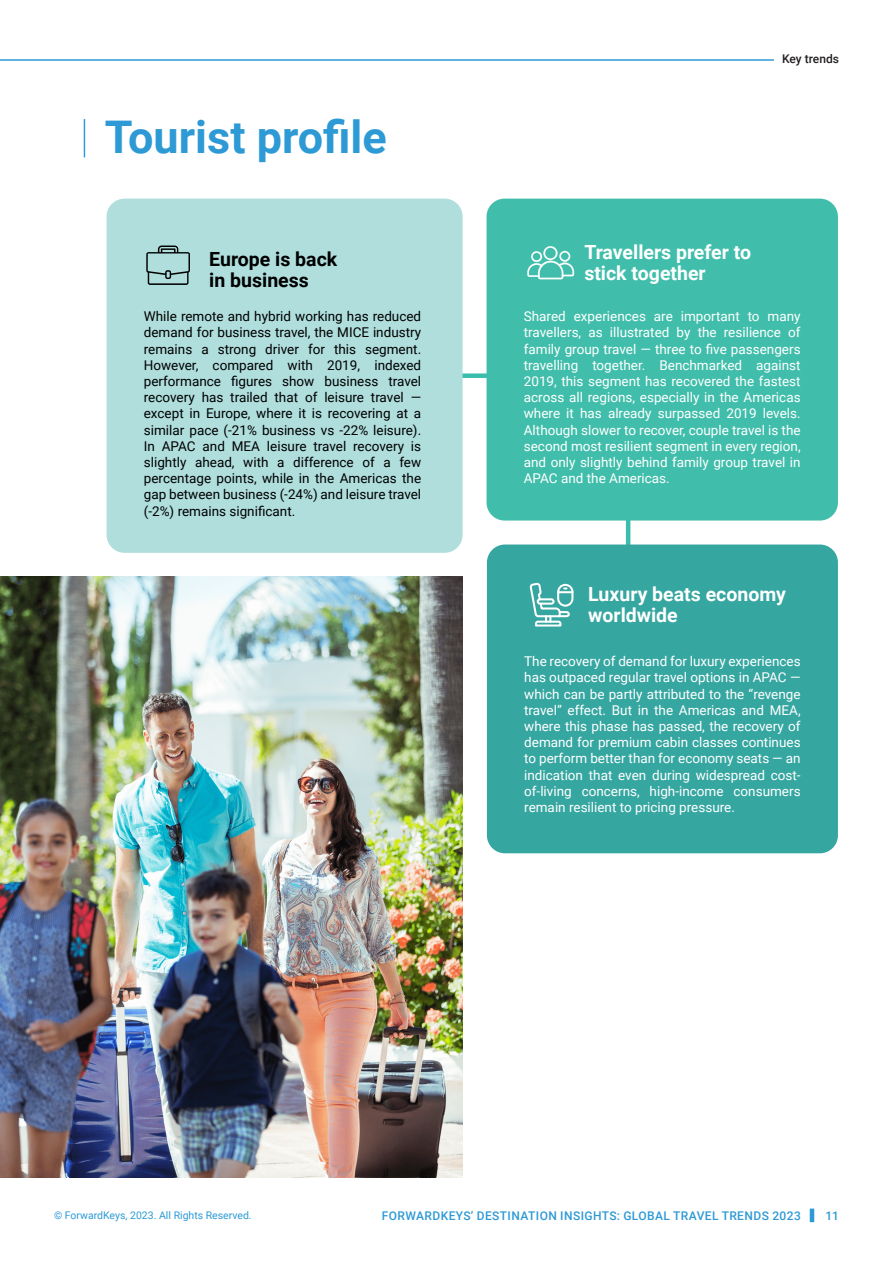
<style>
.page{position:relative;width:893px;height:1263px;background:#fff}
.page>*{position:absolute;margin:0;border:0;box-sizing:border-box;transform-origin:0 0}
.t1{font:700 45px "Roboto";color:#2d99d5}
.Body_FINAL{font:700 19.5px/21px "Roboto";color:#fff}
.Body_FINAL-2{font:700 19.5px/21px "Roboto";color:#000}
.Body_FINAL-3{font:13.5px/16.2px "Roboto";color:#fff;text-align:justify}
.Body_FINAL-4{font:13.5px/16.2px "Roboto";color:#000;text-align:justify}
.t2{font:500 12px "Roboto";letter-spacing:.035em;color:#2d99d5}
.t3{font:500 12px "Roboto";color:#231f20}
.t4{font:10.5px "Roboto";color:#2d99d5}
</style>
<div class="page">
<hr style="left:810px;top:1208px;width:4px;height:14px;background:#2d99d5">
<svg style="left:449px;top:373px;width:184px;height:267px"></svg>
<hr style="left:84px;top:119px;width:1px;height:38px;background:#319cdd">
<div style="left:107px;top:199px;width:356px;height:354px;background:#afdedd;border-radius:18px"></div>
<div style="left:486px;top:199px;width:352px;height:321px;background:#41beab;border-radius:18px"></div>
<div style="left:487px;top:544px;width:351px;height:309px;background:#36a6a1;border-radius:18px"></div>
<svg style="left:146px;top:246px;width:44px;height:39px"></svg>
<svg style="left:527px;top:246px;width:47px;height:33px"></svg>
<div style="left:557px;top:584px;width:17px;height:23px;border:2px solid #fff;border-radius:7px"></div>
<svg style="left:529px;top:582px;width:44px;height:45px"></svg>
<img style="left:0;top:576px;width:463px;height:602px">
<hr style="left:0;top:59px;width:774px;height:2px;background:#2d99d5">
<p class="t1" style="left:105px;top:105px;width:283px">Tourist profile</p>
<p class="Body_FINAL-2" style="left:209px;top:248px;width:129px">Europe is back in business</p>
<p class="Body_FINAL-4" style="left:144px;top:308px;width:279px">While remote and hybrid working has reduced demand for business travel, the MICE industry remains a strong driver for this segment.<br>However, compared with 2019, indexed performance figures show business travel recovery has trailed that of leisure travel — except in Europe, where it is recovering at a similar pace (-21% business vs -22% leisure).<br>In APAC and MEA leisure travel recovery is slightly ahead, with a difference of a few percentage points, while in the Americas the gap between business (-24%) and leisure travel (-2%) remains significant.</p>
<p class="t3" style="left:782px;top:50px;width:58px">Key trends</p>
<p class="Body_FINAL" style="left:584px;top:241px;width:168px">Travellers prefer to stick together</p>
<p class="Body_FINAL-3" style="left:524px;top:308px;width:278px">Shared experiences are important to many travellers, as illustrated by the resilience of family group travel — three to five passengers travelling together. Benchmarked against 2019, this segment has recovered the fastest across all regions, especially in the Americas where it has already surpassed 2019 levels.<br>Although slower to recover, couple travel is the second most resilient segment in every region, and only slightly behind family group travel in APAC and the Americas.</p>
<p class="Body_FINAL" style="left:588px;top:583px;width:199px">Luxury beats economy worldwide</p>
<p class="Body_FINAL-3" style="left:524px;top:653px;width:278px">The recovery of demand for luxury experiences has outpaced regular travel options in APAC — which can be partly attributed to the “revenge travel” effect. But in the Americas and MEA, where this phase has passed, the recovery of demand for premium cabin classes continues to perform better than for economy seats — an indication that even during widespread cost&shy;of-living concerns, high-income consumers remain resilient to pricing pressure.</p>
<p class="t4" style="left:54px;top:1207px;width:199px">© ForwardKeys, 2023. All Rights Reserved.</p>
<p class="t2" style="left:382px;top:1207px;width:421px">FORWARDKEYS’ DESTINATION INSIGHTS: GLOBAL TRAVEL TRENDS 2023</p>
<p class="t2" style="left:825px;top:1207px;width:15px">11</p>
</div>
